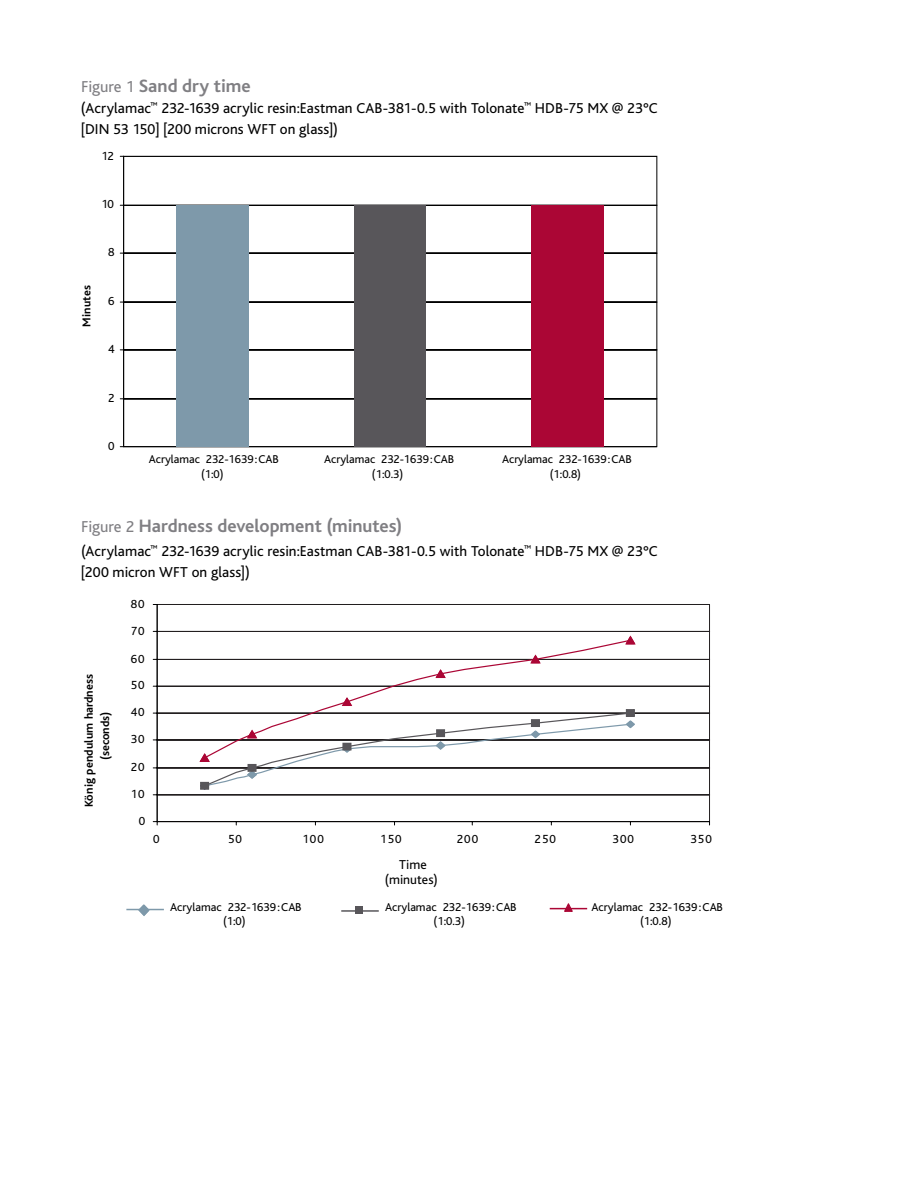
<style>
.page{position:relative;width:918px;height:1188px;background:#fff}
.page>*{position:absolute;margin:0;border:0;box-sizing:border-box;transform-origin:0 0}
.Sub_Heads{font:700 18.75px "Bliss";color:#807f83}
.Sub_Heads-2{font:15px/21px "Bliss";letter-spacing:.005em;color:#000}
.Body_Copy{font:15px/21px "Bliss";letter-spacing:.005em;color:#000}
.t1{font:13.5px/15px "Bliss";color:#010101;text-align:center}
.t2{font:12.3px "Bliss";letter-spacing:.085em;color:#010101}
.t3{font:12px/14.4px "Bliss";color:#010101;text-align:center}
.t4{font:700 12px/16.4px "Bliss";color:#010101}
.t5{font:11.85px/14.2px "Bliss";color:#010101;text-align:center}
.t6{font:700 11.85px "Bliss";letter-spacing:.01em;color:#010101}
.s1{font-weight:400;font-size:16.5px}
</style>
<div class="page">
<hr style="left:124px;top:399px;width:533px;height:1px;background:#010101">
<div style="left:123px;top:398px;width:534px;height:1px;border:1px solid #000"></div>
<hr style="left:124px;top:350px;width:533px;height:1px;background:#010101">
<div style="left:123px;top:349px;width:534px;height:1px;border:1px solid #000"></div>
<div style="left:123px;top:302px;width:534px;height:1px;border:1px solid #000"></div>
<div style="left:123px;top:253px;width:534px;height:1px;border:1px solid #000"></div>
<div style="left:123px;top:205px;width:534px;height:1px;border:1px solid #000"></div>
<div style="left:176px;top:205px;width:72px;height:242px;background:#7e99aa"></div>
<div style="left:354px;top:205px;width:71px;height:242px;background:#58565a"></div>
<div style="left:531px;top:205px;width:72px;height:242px;background:#ab0635"></div>
<hr style="left:123px;top:156px;width:1px;height:291px;background:#010101">
<hr style="left:157px;top:795px;width:553px;height:1px;background:#010101">
<div style="left:157px;top:794px;width:553px;height:1px;border:1px solid #231f20"></div>
<div style="left:157px;top:768px;width:553px;height:1px;border:1px solid #231f20"></div>
<div style="left:157px;top:740px;width:553px;height:1px;border:1px solid #231f20"></div>
<div style="left:157px;top:713px;width:553px;height:1px;border:1px solid #231f20"></div>
<div style="left:157px;top:686px;width:553px;height:1px;border:1px solid #231f20"></div>
<div style="left:157px;top:659px;width:553px;height:1px;border:1px solid #231f20"></div>
<div style="left:157px;top:631px;width:553px;height:1px;border:1px solid #231f20"></div>
<hr style="left:157px;top:605px;width:1px;height:217px;background:#010101">
<hr style="left:157px;top:821px;width:553px;height:1px;background:#010101">
<svg style="left:153px;top:821px;width:5px;height:4px"></svg>
<svg style="left:203px;top:641px;width:429px;height:55px"></svg>
<svg style="left:198px;top:696px;width:438px;height:94px"></svg>
<svg style="left:434px;top:668px;width:13px;height:11px"></svg>
<svg style="left:529px;top:654px;width:13px;height:10px"></svg>
<svg style="left:624px;top:635px;width:12px;height:10px"></svg>
<hr style="left:126px;top:909px;width:38px;height:1px;background:#7e99aa">
<svg style="left:137px;top:904px;width:14px;height:12px"></svg>
<hr style="left:341px;top:910px;width:38px;height:2px;background:#58565a">
<div style="left:355px;top:906px;width:8px;height:8px;background:#58565a"></div>
<hr style="left:550px;top:908px;width:37px;height:1px;background:#ab0635">
<svg style="left:563px;top:903px;width:11px;height:9px"></svg>
<p class="Sub_Heads" style="left:81px;top:76px;width:171px"><span class="s1">Figure 1</span> Sand dry time</p>
<p class="Sub_Heads-2" style="left:81px;top:98px;width:578px">(Acrylamac<sup>™</sup> 232-1639 acrylic resin:Eastman CAB-381-0.5 with Tolonate<sup>™</sup> HDB-75 MX @ 23°C [DIN 53 150] [200 microns WFT on glass])</p>
<p class="t2" style="left:101px;top:149px;width:14px">12</p>
<p class="t2" style="left:101px;top:198px;width:14px">10</p>
<p class="t6" style="left:80px;top:327px;width:43px;rotate:-90deg">Minutes</p>
<p class="t2" style="left:108px;top:246px;width:8px">8</p>
<p class="t2" style="left:108px;top:295px;width:8px">6</p>
<p class="t2" style="left:108px;top:343px;width:8px">4</p>
<p class="t2" style="left:108px;top:392px;width:8px">2</p>
<p class="t2" style="left:108px;top:439px;width:8px">0</p>
<p class="t5" style="left:149px;top:453px;width:131px">Acrylamac 232-1639:CAB (1:0)</p>
<p class="t5" style="left:324px;top:453px;width:131px">Acrylamac 232-1639:CAB (1:0.3)</p>
<p class="t5" style="left:502px;top:453px;width:131px">Acrylamac 232-1639:CAB (1:0.8)</p>
<p class="Sub_Heads" style="left:81px;top:516px;width:323px"><span class="s1">Figure 2</span> Hardness development (minutes)</p>
<p class="Body_Copy" style="left:81px;top:541px;width:578px">(Acrylamac<sup>™</sup> 232-1639 acrylic resin:Eastman CAB-381-0.5 with Tolonate<sup>™</sup> HDB-75 MX @ 23°C [200 micron WFT on glass])</p>
<p class="t2" style="left:131px;top:597px;width:15px">80</p>
<p class="t2" style="left:131px;top:624px;width:15px">70</p>
<p class="t4" style="left:81px;top:760px;width:87px;text-indent:-47px;rotate:-90deg">König pendulum hardness (seconds)</p>
<p class="t2" style="left:131px;top:652px;width:15px">60</p>
<p class="t2" style="left:131px;top:679px;width:15px">50</p>
<p class="t2" style="left:131px;top:706px;width:15px">40</p>
<p class="t2" style="left:131px;top:733px;width:15px">30</p>
<p class="t2" style="left:131px;top:761px;width:15px">20</p>
<p class="t2" style="left:131px;top:788px;width:15px">10</p>
<p class="t2" style="left:139px;top:814px;width:8px">0</p>
<p class="t2" style="left:153px;top:832px;width:8px">0</p>
<p class="t2" style="left:228px;top:832px;width:15px">50</p>
<p class="t2" style="left:302px;top:832px;width:23px">100</p>
<p class="t2" style="left:380px;top:832px;width:23px">150</p>
<p class="t2" style="left:457px;top:832px;width:23px">200</p>
<p class="t2" style="left:535px;top:832px;width:23px">250</p>
<p class="t2" style="left:613px;top:832px;width:23px">300</p>
<p class="t2" style="left:690px;top:832px;width:23px">350</p>
<p class="t1" style="left:385px;top:857px;width:55px">Time (minutes)</p>
<p class="t3" style="left:170px;top:900px;width:133px">Acrylamac 232-1639:CAB (1:0)</p>
<p class="t3" style="left:385px;top:900px;width:133px">Acrylamac 232-1639:CAB (1:0.3)</p>
<p class="t3" style="left:592px;top:900px;width:133px">Acrylamac 232-1639:CAB (1:0.8)</p>
</div>
